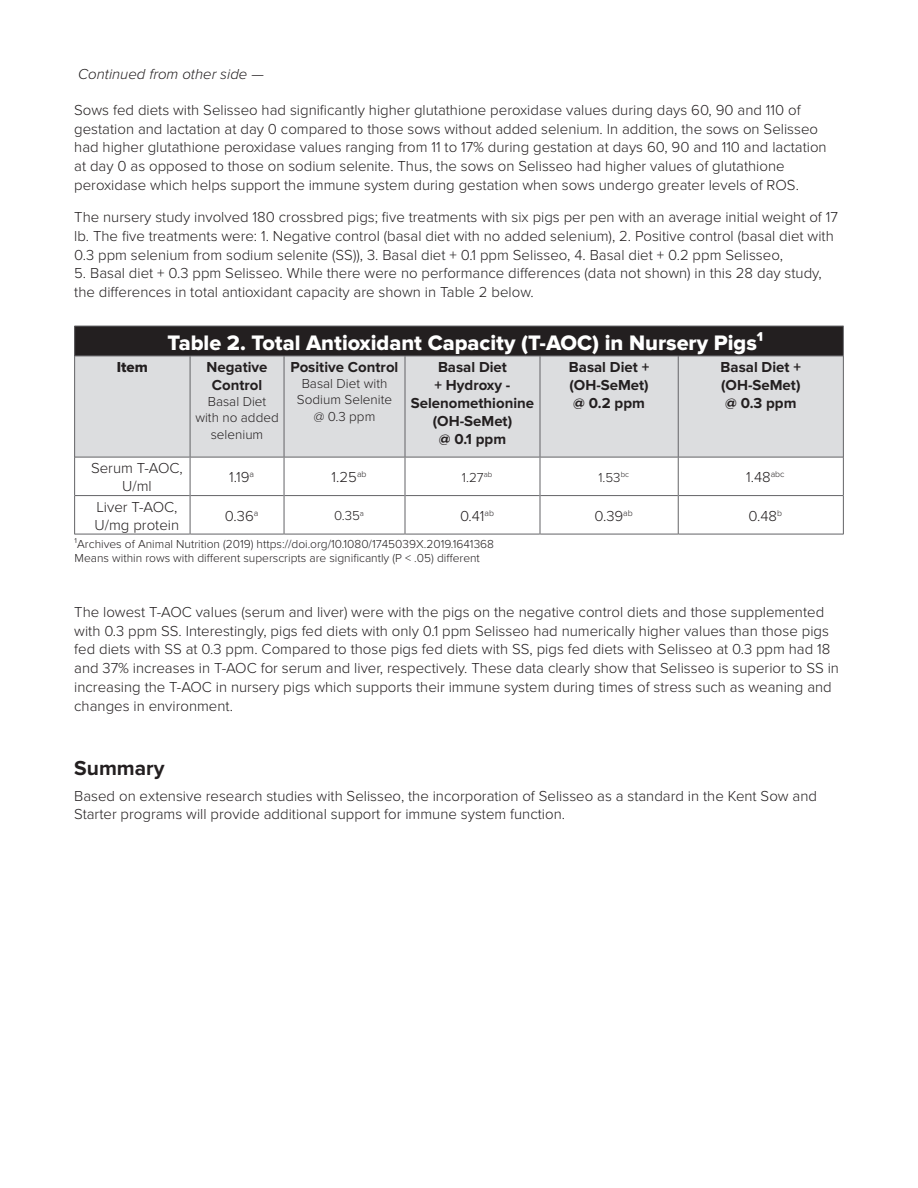
<style>
.page{position:relative;width:918px;height:1188px;background:#fff}
.page>*{position:absolute;margin:0;border:0;box-sizing:border-box;transform-origin:0 0}
.Body_10_12{font:21.75px "Proxima Nova Extrabld";color:#fff}
.Body_10_12-2{font:700 21px "Proxima Nova";color:#231f20}
.Body_10_12-3{font:300 15px/18.8px "Proxima Nova";color:#231f20}
.Body_10_12-4{font:700 15px/18px "Proxima Nova";color:#231f20;text-align:center}
.Body_10_12-5{font:italic 300 15px "Proxima Nova";color:#231f20}
.Body_10_12-6{font:15px "Proxima Nova Extrabld";color:#231f20}
.Body_10_12-7{font:300 13.5px/16.2px "Proxima Nova";color:#231f20;text-align:center}
.Body_10_12-8{font:300 12px "Proxima Nova";color:#231f20}
</style>
<div class="page">
<div style="left:75px;top:326px;width:768px;height:30px;background:#231f20"></div>
<div style="left:75px;top:357px;width:768px;height:100px;background:#dcdddf"></div>
<hr style="left:75px;top:326px;width:115px;height:1px;background:#636366">
<hr style="left:74px;top:326px;width:1px;height:30px;background:#636366">
<hr style="left:190px;top:326px;width:94px;height:1px;background:#636366">
<hr style="left:284px;top:326px;width:121px;height:1px;background:#636366">
<hr style="left:405px;top:326px;width:135px;height:1px;background:#636366">
<hr style="left:540px;top:326px;width:138px;height:1px;background:#636366">
<hr style="left:678px;top:326px;width:165px;height:1px;background:#636366">
<hr style="left:843px;top:326px;width:1px;height:30px;background:#636366">
<hr style="left:75px;top:356px;width:115px;height:1px;background:#636366">
<hr style="left:74px;top:356px;width:1px;height:101px;background:#636366">
<hr style="left:190px;top:356px;width:94px;height:1px;background:#636366">
<hr style="left:190px;top:356px;width:1px;height:101px;background:#636366">
<hr style="left:284px;top:356px;width:121px;height:1px;background:#636366">
<hr style="left:284px;top:356px;width:1px;height:101px;background:#636366">
<hr style="left:405px;top:356px;width:135px;height:1px;background:#636366">
<hr style="left:405px;top:356px;width:1px;height:101px;background:#636366">
<hr style="left:540px;top:356px;width:138px;height:1px;background:#636366">
<hr style="left:540px;top:356px;width:1px;height:101px;background:#636366">
<hr style="left:679px;top:356px;width:164px;height:1px;background:#636366">
<hr style="left:678px;top:356px;width:1px;height:101px;background:#636366">
<hr style="left:843px;top:356px;width:1px;height:101px;background:#636366">
<hr style="left:75px;top:457px;width:115px;height:1px;background:#636366">
<hr style="left:74px;top:457px;width:1px;height:39px;background:#636366">
<hr style="left:190px;top:457px;width:94px;height:1px;background:#636366">
<hr style="left:190px;top:457px;width:1px;height:39px;background:#636366">
<hr style="left:284px;top:457px;width:121px;height:1px;background:#636366">
<hr style="left:284px;top:457px;width:1px;height:39px;background:#636366">
<hr style="left:405px;top:457px;width:135px;height:1px;background:#636366">
<hr style="left:405px;top:457px;width:1px;height:39px;background:#636366">
<hr style="left:540px;top:457px;width:138px;height:1px;background:#636366">
<hr style="left:540px;top:457px;width:1px;height:39px;background:#636366">
<hr style="left:679px;top:457px;width:164px;height:1px;background:#636366">
<hr style="left:678px;top:457px;width:1px;height:39px;background:#636366">
<hr style="left:843px;top:457px;width:1px;height:39px;background:#636366">
<hr style="left:75px;top:495px;width:115px;height:1px;background:#636366">
<hr style="left:74px;top:496px;width:1px;height:38px;background:#636366">
<hr style="left:190px;top:495px;width:94px;height:1px;background:#636366">
<hr style="left:190px;top:496px;width:1px;height:38px;background:#636366">
<hr style="left:284px;top:495px;width:121px;height:1px;background:#636366">
<hr style="left:284px;top:496px;width:1px;height:38px;background:#636366">
<hr style="left:405px;top:495px;width:135px;height:1px;background:#636366">
<hr style="left:405px;top:496px;width:1px;height:38px;background:#636366">
<hr style="left:540px;top:495px;width:138px;height:1px;background:#636366">
<hr style="left:540px;top:496px;width:1px;height:38px;background:#636366">
<hr style="left:679px;top:495px;width:164px;height:1px;background:#636366">
<hr style="left:678px;top:496px;width:1px;height:38px;background:#636366">
<hr style="left:843px;top:496px;width:1px;height:38px;background:#636366">
<hr style="left:75px;top:534px;width:115px;height:1px;background:#636366">
<hr style="left:190px;top:534px;width:94px;height:1px;background:#636366">
<hr style="left:284px;top:534px;width:121px;height:1px;background:#636366">
<hr style="left:405px;top:534px;width:135px;height:1px;background:#636366">
<hr style="left:540px;top:534px;width:138px;height:1px;background:#636366">
<hr style="left:679px;top:534px;width:164px;height:1px;background:#636366">
<p class="Body_10_12-5" style="left:78px;top:66px;width:187px">Continued from other side —</p>
<p class="Body_10_12-3" style="left:74px;top:101px;width:754px">Sows fed diets with Selisseo had significantly higher glutathione peroxidase values during days 60, 90 and 110 of gestation and lactation at day 0 compared to those sows without added selenium. In addition, the sows on Selisseo had higher glutathione peroxidase values ranging from 11 to 17% during gestation at days 60, 90 and 110 and lactation at day 0 as opposed to those on sodium selenite. Thus, the sows on Selisseo had higher values of glutathione peroxidase which helps support the immune system during gestation when sows undergo greater levels of ROS.</p>
<p class="Body_10_12-3" style="left:74px;top:208px;width:765px">The nursery study involved 180 crossbred pigs; five treatments with six pigs per pen with an average initial weight of 17 lb. The five treatments were: 1. Negative control (basal diet with no added selenium), 2. Positive control (basal diet with<br>0.3 ppm selenium from sodium selenite (SS)), 3. Basal diet + 0.1 ppm Selisseo, 4. Basal diet + 0.2 ppm Selisseo,</p>
<p class="Body_10_12-3" style="left:74px;top:264px;width:749px">5. Basal diet + 0.3 ppm Selisseo. While there were no performance differences (data not shown) in this 28 day study, the differences in total antioxidant capacity are shown in Table 2 below.</p>
<p class="Body_10_12" style="left:168px;top:330px;width:598px">Table 2. Total Antioxidant Capacity (T-AOC) in Nursery Pigs¹</p>
<p class="Body_10_12-6" style="left:117px;top:358px;width:33px">Item</p>
<p class="Body_10_12-4" style="left:207px;top:359px;width:63px">Negative<br>Control</p>
<p class="Body_10_12-7" style="left:195px;top:394px;width:85px">Basal Diet with no added selenium</p>
<p class="Body_10_12-4" style="left:291px;top:359px;width:109px">Positive Control</p>
<p class="Body_10_12-7" style="left:297px;top:376px;width:97px">Basal Diet with<br>Sodium Selenite @ 0.3 ppm</p>
<p class="Body_10_12-4" style="left:411px;top:359px;width:125px">Basal Diet<br>+ Hydroxy -<br>Selenomethionine (OH-SeMet)<br>@ 0.1 ppm</p>
<p class="Body_10_12-4" style="left:569px;top:359px;width:82px;text-align:justify">Basal Diet + (OH-SeMet) @ 0.2 ppm</p>
<p class="Body_10_12-4" style="left:721px;top:359px;width:82px;text-align:justify">Basal Diet + (OH-SeMet) @ 0.3 ppm</p>
<p class="Body_10_12-3" style="left:91px;top:460px;width:93px;line-height:18px;text-align:center">Serum T-AOC,<br>U/ml</p>
<p class="Body_10_12-3" style="left:229px;top:468px;width:26px">1.19<sup>a</sup></p>
<p class="Body_10_12-3" style="left:332px;top:468px;width:36px">1.25<sup>ab</sup></p>
<p class="Body_10_12-7" style="left:462px;top:469px;width:32px">1.27<sup>ab</sup></p>
<p class="Body_10_12-7" style="left:598px;top:469px;width:32px">1.53<sup>bc</sup></p>
<p class="Body_10_12-3" style="left:746px;top:468px;width:40px">1.48<sup>abc</sup></p>
<p class="Body_10_12-3" style="left:95px;top:498px;width:86px;line-height:18px">Liver T-AOC,<br>U/mg protein</p>
<p class="Body_10_12-3" style="left:225px;top:507px;width:35px">0.36<sup>a</sup></p>
<p class="Body_10_12-7" style="left:334px;top:508px;width:31px">0.35<sup>a</sup></p>
<p class="Body_10_12-3" style="left:460px;top:507px;width:36px">0.41<sup>ab</sup></p>
<p class="Body_10_12-3" style="left:595px;top:507px;width:40px">0.39<sup>ab</sup></p>
<p class="Body_10_12-3" style="left:749px;top:507px;width:35px">0.48<sup>b</sup></p>
<p class="Body_10_12-8" style="left:75px;top:537px;width:421px">¹Archives of Animal Nutrition (2019) https://doi.org/10.1080/1745039X.2019.1641368</p>
<p class="Body_10_12-8" style="left:75px;top:551px;width:407px">Means within rows with different superscripts are significantly (P &lt; .05) different</p>
<p class="Body_10_12-3" style="left:74px;top:603px;width:766px">The lowest T-AOC values (serum and liver) were with the pigs on the negative control diets and those supplemented with 0.3 ppm SS. Interestingly, pigs fed diets with only 0.1 ppm Selisseo had numerically higher values than those pigs fed diets with SS at 0.3 ppm. Compared to those pigs fed diets with SS, pigs fed diets with Selisseo at 0.3 ppm had 18 and 37% increases in T-AOC for serum and liver, respectively. These data clearly show that Selisseo is superior to SS in increasing the T-AOC in nursery pigs which supports their immune system during times of stress such as weaning and changes in environment.</p>
<p class="Body_10_12-2" style="left:74px;top:756px;width:92px">Summary</p>
<p class="Body_10_12-3" style="left:74px;top:787px;width:744px">Based on extensive research studies with Selisseo, the incorporation of Selisseo as a standard in the Kent Sow and<br>Starter programs will provide additional support for immune system function.</p>
</div>
